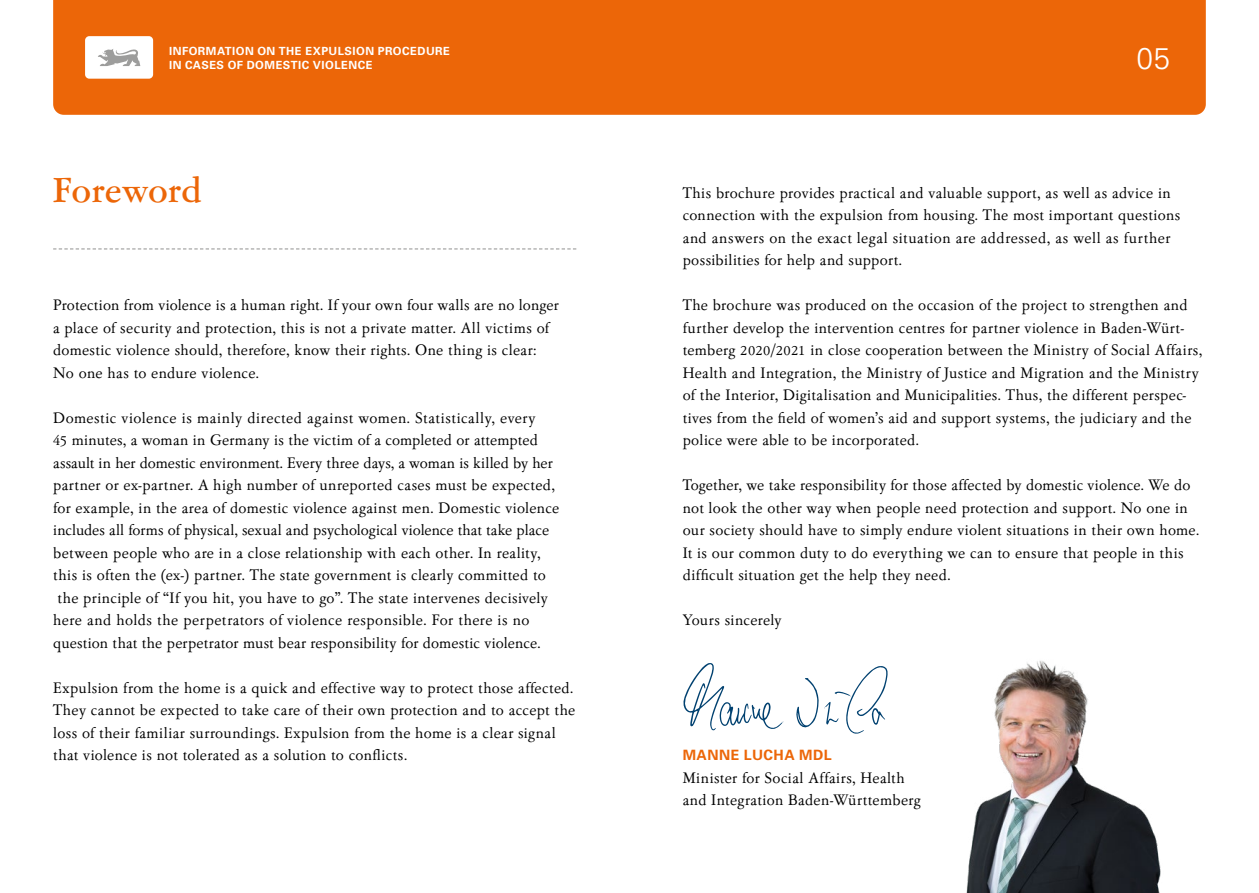
<style>
.page{position:relative;width:1259px;height:893px;background:#fff}
.page>*{position:absolute;margin:0;border:0;box-sizing:border-box;transform-origin:0 0}
.t1{font:500 36px "Garamont Amst SB";letter-spacing:.01em;color:#ec6608}
.t2{font:300 30px "Univers";color:#fff}
.t3{font:15.75px/22.5px "Garamont Amst SB";letter-spacing:.02em;color:#000}
.t4{font:700 14.25px "Univers";letter-spacing:.035em;color:#ec6608}
.t5{font:700 11.25px/14.2px "Univers";letter-spacing:.04em;color:#fff}
</style>
<div class="page">
<img style="left:887px;top:660px;width:274px;height:233px">
<svg style="left:53px;top:248px;width:523px;height:1px"></svg>
<svg style="left:683px;top:663px;width:204px;height:71px"></svg>
<div style="left:53px;top:0;width:1152px;height:115px;background:#ec6608"></div>
<div style="left:85px;top:36px;width:68px;height:43px;background:#fff;border-radius:4px"></div>
<svg style="left:98px;top:49px;width:42px;height:17px"></svg>
<p class="t5" style="left:169px;top:44px;width:283px">INFORMATION ON THE EXPULSION PROCEDURE<br>IN CASES OF DOMESTIC VIOLENCE</p>
<h2 class="t2" style="left:1136px;top:41px;width:35px">05</h2>
<h2 class="t1" style="left:53px;top:170px;width:150px">Foreword</h2>
<p class="t3" style="left:53px;top:294px;width:507px">Protection from violence is a human right. If your own four walls are no longer a place of security and protection, this is not a private matter. All victims of domestic violence should, therefore, know their rights. One thing is clear:<br>No one has to endure violence.</p>
<p class="t3" style="left:53px;top:407px;width:507px">Domestic violence is mainly directed against women. Statistically, every<br>45 minutes, a woman in Germany is the victim of a completed or attempted assault in her domestic environment. Every three days, a woman is killed by her partner or ex-partner. A high number of unreported cases must be expected, for example, in the area of domestic violence against men. Domestic violence includes all forms of physical, sexual and psychological violence that take place between people who are in a close relationship with each other. In reality, this is often the (ex-) partner. The state government is clearly committed to the principle of “If you hit, you have to go”. The state intervenes decisively here and holds the perpetrators of violence responsible. For there is no question that the perpetrator must bear responsibility for domestic violence.</p>
<p class="t3" style="left:53px;top:677px;width:523px">Expulsion from the home is a quick and effective way to protect those affected.<br>They cannot be expected to take care of their own protection and to accept the loss of their familiar surroundings. Expulsion from the home is a clear signal that violence is not tolerated as a solution to conflicts.</p>
<p class="t3" style="left:682px;top:182px;width:499px">This brochure provides practical and valuable support, as well as advice in connection with the expulsion from housing. The most important questions and answers on the exact legal situation are addressed, as well as further possibilities for help and support.</p>
<p class="t3" style="left:682px;top:294px;width:521px">The brochure was produced on the occasion of the project to strengthen and further develop the intervention centres for partner violence in Baden-Würt&shy;temberg 2020/2021 in close cooperation between the Ministry of Social Affairs, Health and Integration, the Ministry of Justice and Migration and the Ministry of the Interior, Digitalisation and Municipalities. Thus, the different perspec&shy;tives from the field of women’s aid and support systems, the judiciary and the police were able to be incorporated.</p>
<p class="t3" style="left:682px;top:474px;width:518px">Together, we take responsibility for those affected by domestic violence. We do not look the other way when people need protection and support. No one in our society should have to simply endure violent situations in their own home.<br>It is our common duty to do everything we can to ensure that people in this difficult situation get the help they need.</p>
<p class="t3" style="left:682px;top:609px;width:101px">Yours sincerely</p>
<p class="t4" style="left:682px;top:746px;width:151px">MANNE LUCHA MDL</p>
<p class="t3" style="left:682px;top:767px;width:239px">Minister for Social Affairs, Health and Integration Baden-Württemberg</p>
</div>
